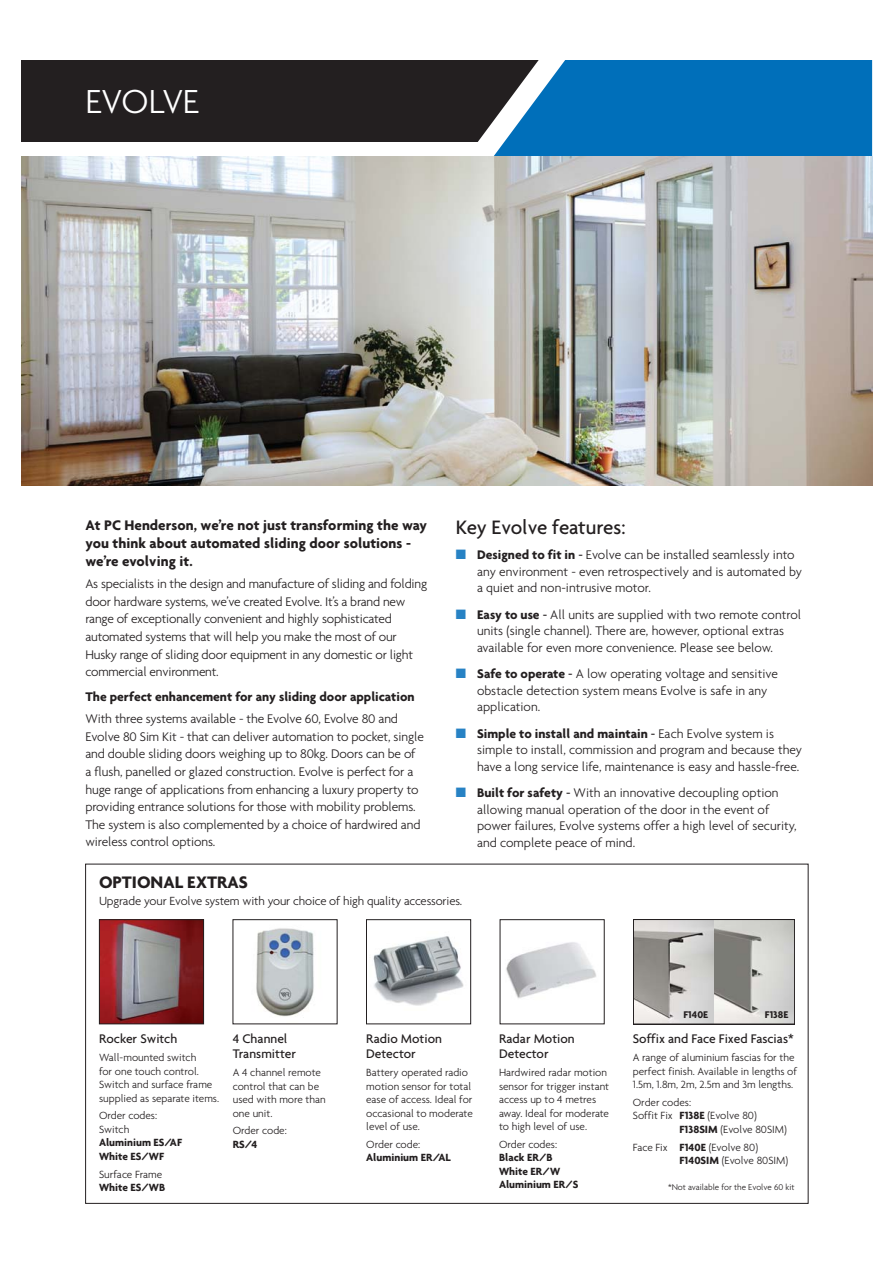
<style>
.page{position:relative;width:894px;height:1263px;background:#fff}
.page>*{position:absolute;margin:0;border:0;box-sizing:border-box;transform-origin:0 0}
.t1{font:300 36px "Agenda";color:#fff}
.t2{font:500 21px "Agenda";letter-spacing:-.01em;color:#231f20}
.t3{font:700 18px "Agenda";color:#231f20}
.t4{font:700 15px/18px "Agenda";letter-spacing:.005em;color:#231f20}
.t5{font:300 13.5px/17.7px "Agenda";letter-spacing:-.01em;color:#231f20}
.t6{font:500 13.5px/15px "Agenda";color:#231f20}
.t7{font:700 13.5px "Agenda";color:#231f20}
.t8{font:300 12.75px "Agenda";letter-spacing:-.01em;color:#231f20}
.t9{font:300 11.25px/13.5px "Agenda";color:#231f20}
.t10{font:700 11.25px/13.5px "Agenda";color:#231f20}
.t11{font:700 10.5px "Agenda";color:#231f20}
.t12{font:300 9px "Agenda";color:#231f20}
.s1{color:#2782c4}
.s2{font-weight:700}
.s3{font-weight:500}
</style>
<div class="page">
<div style="left:22px;top:26px;width:595px;height:115px;background:#231f20"></div>
<div style="left:621px;top:60px;width:251px;height:97px;background:#006fba"></div>
<svg style="left:186px;top:60px;width:435px;height:426px"></svg>
<div style="left:0;top:0;width:893px;height:60px;background:#fff"></div>
<img style="left:22px;top:157px;width:850px;height:328px">
<img style="left:101px;top:921px;width:101px;height:101px">
<div style="left:99px;top:919px;width:105px;height:105px;border:1px solid #231f20"></div>
<img style="left:256px;top:928px;width:58px;height:89px">
<img style="left:373px;top:936px;width:91px;height:70px">
<div style="left:366px;top:919px;width:105px;height:105px;border:1px solid #231f20"></div>
<img style="left:506px;top:942px;width:90px;height:57px">
<div style="left:500px;top:919px;width:105px;height:105px;border:1px solid #231f20"></div>
<img style="left:636px;top:922px;width:156px;height:99px">
<div style="left:633px;top:919px;width:162px;height:105px;border:2px solid #231f20"></div>
<h1 class="t1" style="left:85px;top:87px;width:115px">EVOLVE</h1>
<p class="t4" style="left:85px;top:517px;width:343px">At PC Henderson, we’re not just transforming the way you think about automated sliding door solutions - we’re evolving it.</p>
<p class="t5" style="left:85px;top:576px;width:343px">As specialists in the design and manufacture of sliding and folding door hardware systems, we’ve created Evolve. It’s a brand new range of exceptionally convenient and highly sophisticated automated systems that will help you make the most of our Husky range of sliding door equipment in any domestic or light commercial environment.</p>
<p class="t7" style="left:85px;top:691px;width:331px">The perfect enhancement for any sliding door application</p>
<p class="t5" style="left:85px;top:711px;width:340px">With three systems available - the Evolve 60, Evolve 80 and Evolve 80 Sim Kit - that can deliver automation to pocket, single and double sliding doors weighing up to 80kg. Doors can be of a flush, panelled or glazed construction. Evolve is perfect for a huge range of applications from enhancing a luxury property to providing entrance solutions for those with mobility problems.<br>The system is also complemented by a choice of hardwired and wireless control options.</p>
<h2 class="t2" style="left:456px;top:519px;width:171px">Key Evolve features:</h2>
<p class="t5" style="left:477px;top:548px;width:326px;line-height:16.5px;text-indent:-21px"><span class="s1">■</span> <span class="s2">Designed to fit in</span> <span class="s3">-</span> Evolve can be installed seamlessly into any environment - even retrospectively and is automated by a quiet and non-intrusive motor.</p>
<p class="t5" style="left:456px;top:607px;width:347px;line-height:16.5px;text-align:center"><span class="s1">■</span> <span class="s2">Easy to use</span> <span class="s3">-</span> All units are supplied with two remote control units (single channel). There are, however, optional extras available for even more convenience. Please see below.</p>
<p class="t5" style="left:477px;top:666px;width:302px;line-height:16.5px;text-indent:-21px"><span class="s1">■</span> <span class="s2">Safe to operate</span> <span class="s3">-</span> A low operating voltage and sensitive obstacle detection system means Evolve is safe in any application.</p>
<p class="t5" style="left:477px;top:726px;width:327px;line-height:16.5px;text-indent:-21px"><span class="s1">■</span> <span class="s2">Simple to install and maintain</span> <span class="s3">-</span> Each Evolve system is simple to install, commission and program and because they have a long service life, maintenance is easy and hassle-free.</p>
<p class="t5" style="left:477px;top:785px;width:321px;line-height:16.5px;text-indent:-21px"><span class="s1">■</span> <span class="s2">Built for safety</span> <span class="s3">-</span> With an innovative decoupling option allowing manual operation of the door in the event of power failures, Evolve systems offer a high level of security, and complete peace of mind.</p>
<h3 class="t3" style="left:99px;top:875px;width:150px">OPTIONAL EXTRAS</h3>
<p class="t8" style="left:99px;top:896px;width:365px">Upgrade your Evolve system with your choice of high quality accessories.</p>
<p class="t6" style="left:99px;top:1032px;width:80px">Rocker Switch</p>
<p class="t9" style="left:99px;top:1051px;width:122px">Wall-mounted switch<br>for one touch control.<br>Switch and surface frame supplied as separate items.</p>
<p class="t9" style="left:99px;top:1109px;width:60px">Order codes:<br>Switch</p>
<p class="t10" style="left:99px;top:1137px;width:85px">Aluminium ES/AF<br>White ES/WF</p>
<p class="t9" style="left:99px;top:1168px;width:65px">Surface Frame</p>
<p class="t10" style="left:99px;top:1181px;width:68px">White ES/WB</p>
<p class="t6" style="left:233px;top:1032px;width:65px">4 Channel<br>Transmitter</p>
<p class="t9" style="left:233px;top:1066px;width:95px">A 4 channel remote control that can be used with more than one unit.</p>
<p class="t9" style="left:233px;top:1124px;width:56px">Order code:</p>
<p class="t10" style="left:233px;top:1138px;width:26px">RS/4</p>
<p class="t6" style="left:366px;top:1032px;width:77px">Radio Motion<br>Detector</p>
<p class="t9" style="left:366px;top:1066px;width:108px">Battery operated radio motion sensor for total ease of access. Ideal for occasional to moderate level of use.</p>
<p class="t9" style="left:366px;top:1138px;width:56px">Order code:</p>
<p class="t10" style="left:366px;top:1152px;width:86px">Aluminium ER/AL</p>
<p class="t6" style="left:499px;top:1032px;width:77px">Radar Motion<br>Detector</p>
<p class="t9" style="left:499px;top:1066px;width:112px">Hardwired radar motion sensor for trigger instant access up to 4 metres away. Ideal for moderate to high level of use.</p>
<p class="t9" style="left:499px;top:1138px;width:60px">Order codes:</p>
<p class="t10" style="left:499px;top:1152px;width:81px">Black ER/B<br>White ER/W<br>Aluminium ER/S</p>
<p class="t11" style="left:683px;top:1010px;width:26px">F140E</p>
<p class="t11" style="left:765px;top:1010px;width:25px">F138E</p>
<p class="t6" style="left:633px;top:1032px;width:162px">Soffix and Face Fixed Fascias*</p>
<p class="t9" style="left:633px;top:1051px;width:166px">A range of aluminium fascias for the perfect finish. Available in lengths of<br>1.5m, 1.8m, 2m, 2.5m and 3m lengths.</p>
<p class="t9" style="left:633px;top:1096px;width:60px">Order codes:</p>
<p class="t9" style="left:633px;top:1109px;width:125px">Soffit Fix <span class="s2">F138E</span> (Evolve 80)</p>
<p class="t9" style="left:679px;top:1123px;width:109px"><span class="s2">F138SIM</span> (Evolve 80SIM)</p>
<p class="t9" style="left:679px;top:1141px;width:110px;text-indent:-47px">Face Fix <span class="s2">F140E</span> (Evolve 80)<br><span class="s2">F140SIM</span> (Evolve 80SIM)</p>
<p class="t12" style="left:668px;top:1183px;width:128px">*Not available for the Evolve 60 kit</p>
</div>
